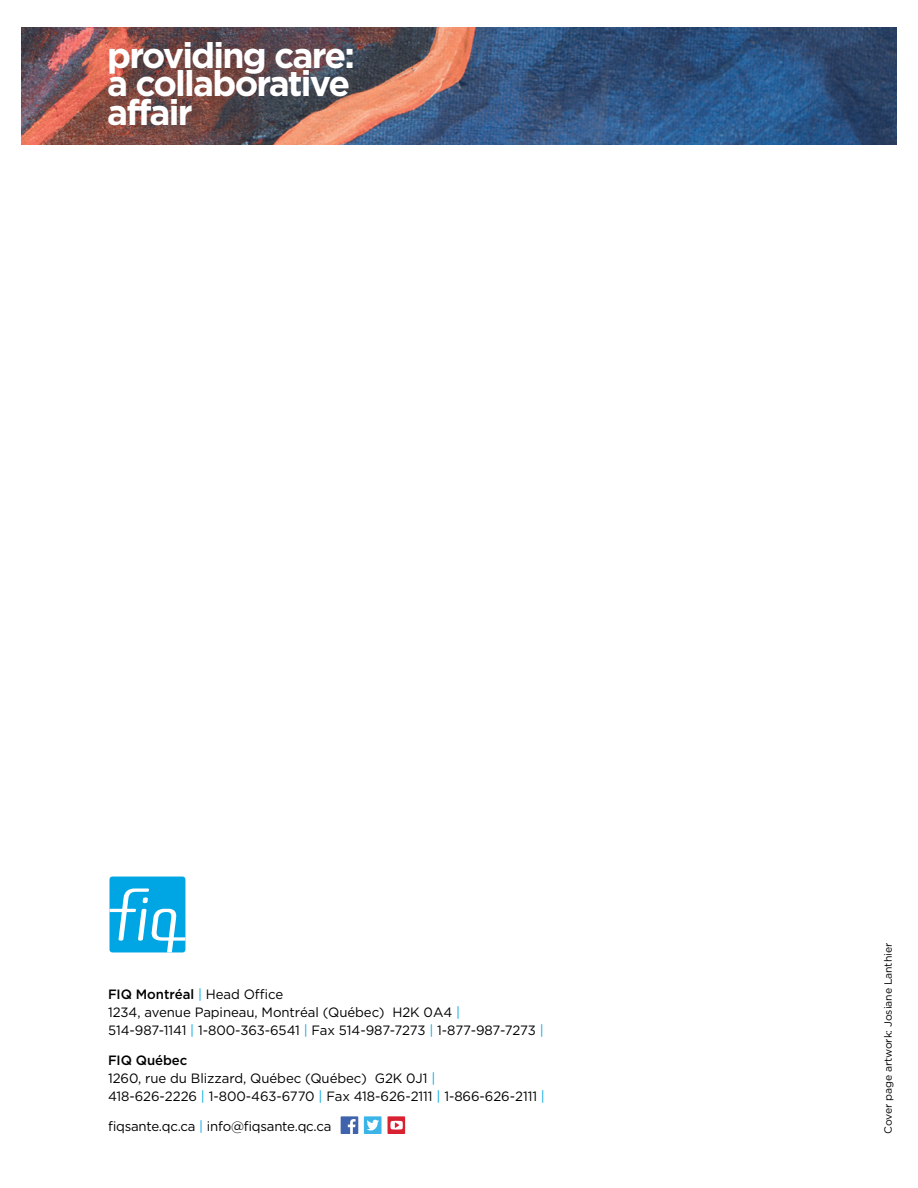
<style>
.page{position:relative;width:918px;height:1188px;background:#fff}
.page>*{position:absolute;margin:0;border:0;box-sizing:border-box;transform-origin:0 0}
.t1{font:700 35.55px/28.8px "Gotham";letter-spacing:-.05em;color:#fff}
.t2{font:13.5px/18px "Gotham";letter-spacing:-.005em;color:#000}
.t3{font:10.5px "Gotham";letter-spacing:-.01em;color:#000}
.s1{font-weight:500}
.s2{color:#00a5e3}
.s3{color:#fff}
</style>
<div class="page">
<div style="left:110px;top:877px;width:75px;height:75px;background:#00a5e3;border-radius:3px"></div>
<svg style="left:109px;top:889px;width:76px;height:63px"></svg>
<img style="left:21px;top:27px;width:876px;height:118px">
<div style="left:364px;top:1116px;width:18px;height:18px;background:#3bb5e8"></div>
<svg style="left:367px;top:1120px;width:12px;height:11px"></svg>
<div style="left:341px;top:1116px;width:17px;height:18px;background:#4063ae"></div>
<div style="left:388px;top:1116px;width:17px;height:18px;background:#d82231"></div>
<svg style="left:390px;top:1121px;width:13px;height:9px"></svg>
<svg style="left:348px;top:1119px;width:8px;height:15px"></svg>
<h1 class="t1" style="left:107px;top:40px;width:249px">providing care: a collaborative affair</h1>
<p class="t2" style="left:108px;top:985px;width:437px"><span class="s1">FIQ Montréal</span> <span class="s2">|</span> Head Office<br>1234, avenue Papineau, Montréal (Québec) H2K 0A4 <span class="s2">|<br></span>514-987-1141 <span class="s2">|</span> 1-800-363-6541 <span class="s2">|</span> Fax 514-987-7273 <span class="s2">|</span> 1-877-987-7273 <span class="s2">|</span></p>
<p class="t2" style="left:108px;top:1051px;width:438px"><span class="s1">FIQ Québec</span> <span class="s3">|<br></span>1260, rue du Blizzard, Québec (Québec) G2K 0J1 <span class="s2">|<br></span>418-626-2226 <span class="s2">|</span> 1-800-463-6770 <span class="s2">|</span> Fax 418-626-2111 <span class="s2">|</span> 1-866-626-2111 <span class="s2">|</span></p>
<p class="t2" style="left:108px;top:1117px;width:225px">fiqsante.qc.ca <span class="s2">|</span> info@fiqsante.qc.ca</p>
<p class="t3" style="left:882px;top:1134px;width:192px;rotate:-90deg">Cover page artwork: Josiane Lanthier</p>
</div>
